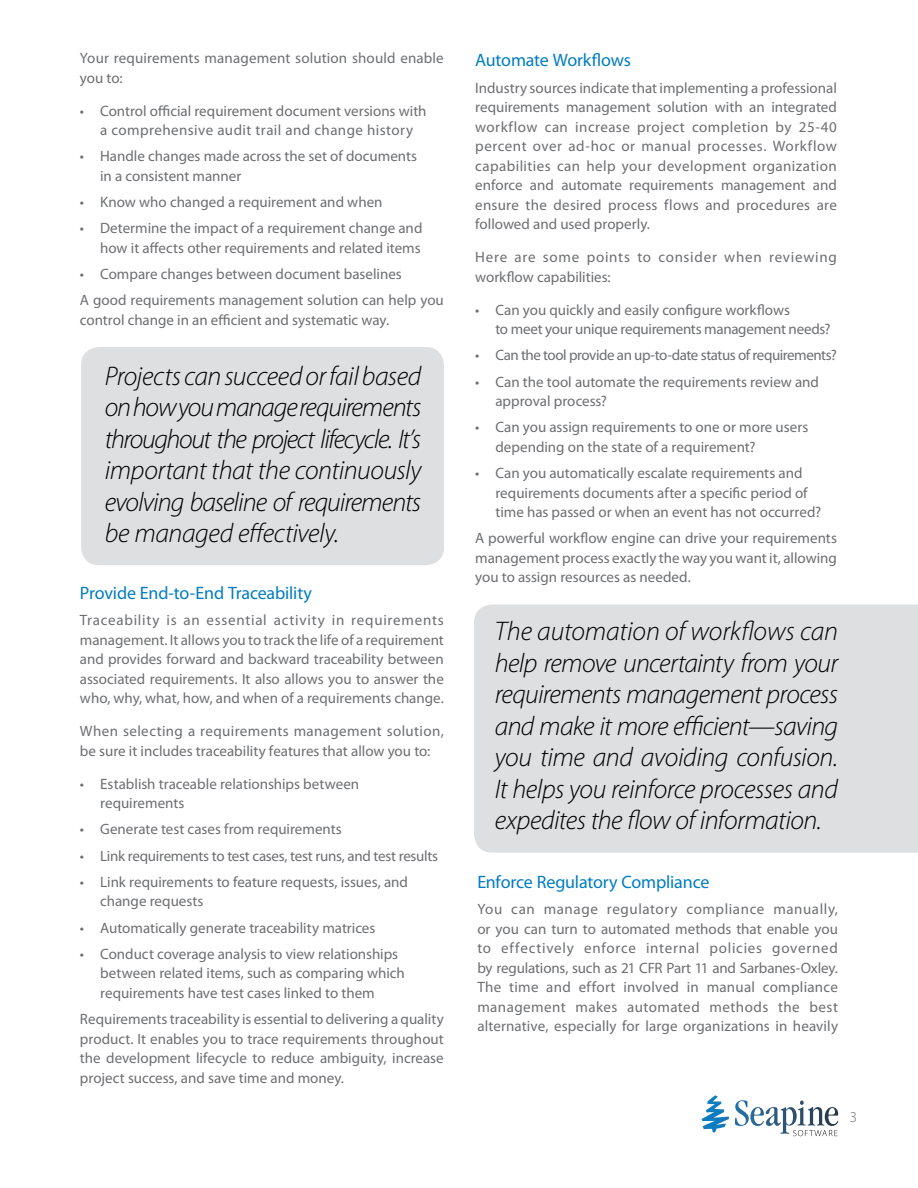
<style>
.page{position:relative;width:918px;height:1188px;background:#fff}
.page>*{position:absolute;margin:0;border:0;box-sizing:border-box;transform-origin:0 0}
.t1{font:italic 300 27px/31.5px "Myriad Pro";letter-spacing:-.025em;color:#000;text-align:justify}
.t2{font:18px "Myriad Pro";letter-spacing:-.01em;color:#007dc3}
.t3{font:15px/19.5px "Myriad Pro";color:#6d6e71}
.t4{font:15px/19.5px "Myriad Pro";letter-spacing:.045em;color:#6d6e71}
.t5{font:15px "Myriad Pro";letter-spacing:-.02em;color:#6d6e71}
.t6{font:15px "Myriad Pro";letter-spacing:-.03em;color:#6d6e71}
.t7{font:300 15px "Myriad Pro";color:#6d6e71}
</style>
<div class="page">
<svg style="left:702px;top:1095px;width:27px;height:37px"></svg>
<svg style="left:735px;top:1100px;width:103px;height:36px"></svg>
<div style="left:81px;top:347px;width:363px;height:218px;background:#dedfe0;border-radius:18px"></div>
<div style="left:474px;top:604px;width:444px;height:249px;background:#dedfe0"></div>
<p class="t3" style="left:80px;top:48px;width:365px">Your requirements management solution should enable you to:</p>
<p class="t3" style="left:80px;top:101px;width:348px;text-align:center">• Control official requirement document versions with a comprehensive audit trail and change history</p>
<p class="t3" style="left:100px;top:146px;width:319px;text-indent:-20px">• Handle changes made across the set of documents in a consistent manner</p>
<p class="t3" style="left:80px;top:192px;width:304px">• Know who changed a requirement and when</p>
<p class="t3" style="left:80px;top:218px;width:344px;text-align:right">• Determine the impact of a requirement change and how it affects other requirements and related items</p>
<p class="t3" style="left:80px;top:261px;width:365px;line-height:26.2px">• Compare changes between document baselines<br>A good requirements management solution can help you</p>
<p class="t3" style="left:80px;top:310px;width:311px">control change in an efficient and systematic way.</p>
<h1 class="t1" style="left:105px;top:360px;width:318px">Projects can succeed or fail based on how you manage requirements throughout the project lifecycle. It’s important that the continuously evolving baseline of requirements be managed effectively.</h1>
<p class="t2" style="left:80px;top:582px;width:234px">Provide End-to-End Traceability</p>
<p class="t3" style="left:80px;top:610px;width:365px;text-align:justify">Traceability is an essential activity in requirements management. It allows you to track the life of a requirement and provides forward and backward traceability between associated requirements. It also allows you to answer the who, why, what, how, and when of a requirements change.</p>
<p class="t3" style="left:80px;top:721px;width:365px">When selecting a requirements management solution, be sure it includes traceability features that allow you to:</p>
<p class="t3" style="left:100px;top:774px;width:261px;text-indent:-20px">• Establish traceable relationships between requirements</p>
<p class="t3" style="left:80px;top:819px;width:263px">• Generate test cases from requirements</p>
<p class="t5" style="left:80px;top:846px;width:360px">• Link requirements to test cases, test runs, and test results</p>
<p class="t3" style="left:100px;top:872px;width:309px;text-indent:-20px">• Link requirements to feature requests, issues, and change requests</p>
<p class="t3" style="left:80px;top:918px;width:297px">• Automatically generate traceability matrices</p>
<p class="t3" style="left:100px;top:944px;width:306px;text-indent:-20px">• Conduct coverage analysis to view relationships between related items, such as comparing which requirements have test cases linked to them</p>
<p class="t3" style="left:80px;top:1009px;width:365px;text-align:justify">Requirements traceability is essential to delivering a quality product. It enables you to trace requirements throughout the development lifecycle to reduce ambiguity, increase project success, and save time and money.</p>
<p class="t2" style="left:475px;top:49px;width:157px">Automate Workflows</p>
<p class="t3" style="left:475px;top:78px;width:363px;text-align:justify">Industry sources indicate that implementing a professional requirements management solution with an integrated workflow can increase project completion by 25-40 percent over ad-hoc or manual processes. Workflow capabilities can help your development organization enforce and automate requirements management and ensure the desired process flows and procedures are followed and used properly.</p>
<p class="t4" style="left:475px;top:247px;width:363px">Here are some points to consider when reviewing workflow capabilities:</p>
<p class="t3" style="left:495px;top:300px;width:337px;text-indent:-20px">• Can you quickly and easily configure workflows<br>to meet your unique requirements management needs?</p>
<p class="t6" style="left:475px;top:346px;width:363px">• Can the tool provide an up-to-date status of requirements?</p>
<p class="t3" style="left:495px;top:372px;width:325px;text-indent:-20px">• Can the tool automate the requirements review and approval process?</p>
<p class="t3" style="left:495px;top:417px;width:314px;text-indent:-20px">• Can you assign requirements to one or more users depending on the state of a requirement?</p>
<p class="t3" style="left:495px;top:463px;width:327px;text-indent:-20px">• Can you automatically escalate requirements and requirements documents after a specific period of time has passed or when an event has not occurred?</p>
<p class="t3" style="left:475px;top:528px;width:363px;text-align:justify">A powerful workflow engine can drive your requirements management process exactly the way you want it, allowing you to assign resources as needed.</p>
<p class="t1" style="left:495px;top:615px;width:345px">The automation of workflows can help remove uncertainty from your requirements management process and make it more efficient—saving you time and avoiding confusion.<br>It helps you reinforce processes and expedites the flow of information.</p>
<p class="t2" style="left:477px;top:871px;width:234px">Enforce Regulatory Compliance</p>
<p class="t3" style="left:477px;top:899px;width:362px;text-align:justify">You can manage regulatory compliance manually, or you can turn to automated methods that enable you to effectively enforce internal policies governed by regulations, such as 21 CFR Part 11 and Sarbanes-Oxley.<br>The time and effort involved in manual compliance management makes automated methods the best alternative, especially for large organizations in heavily</p>
<p class="t7" style="left:850px;top:1108px;width:9px">3</p>
</div>
